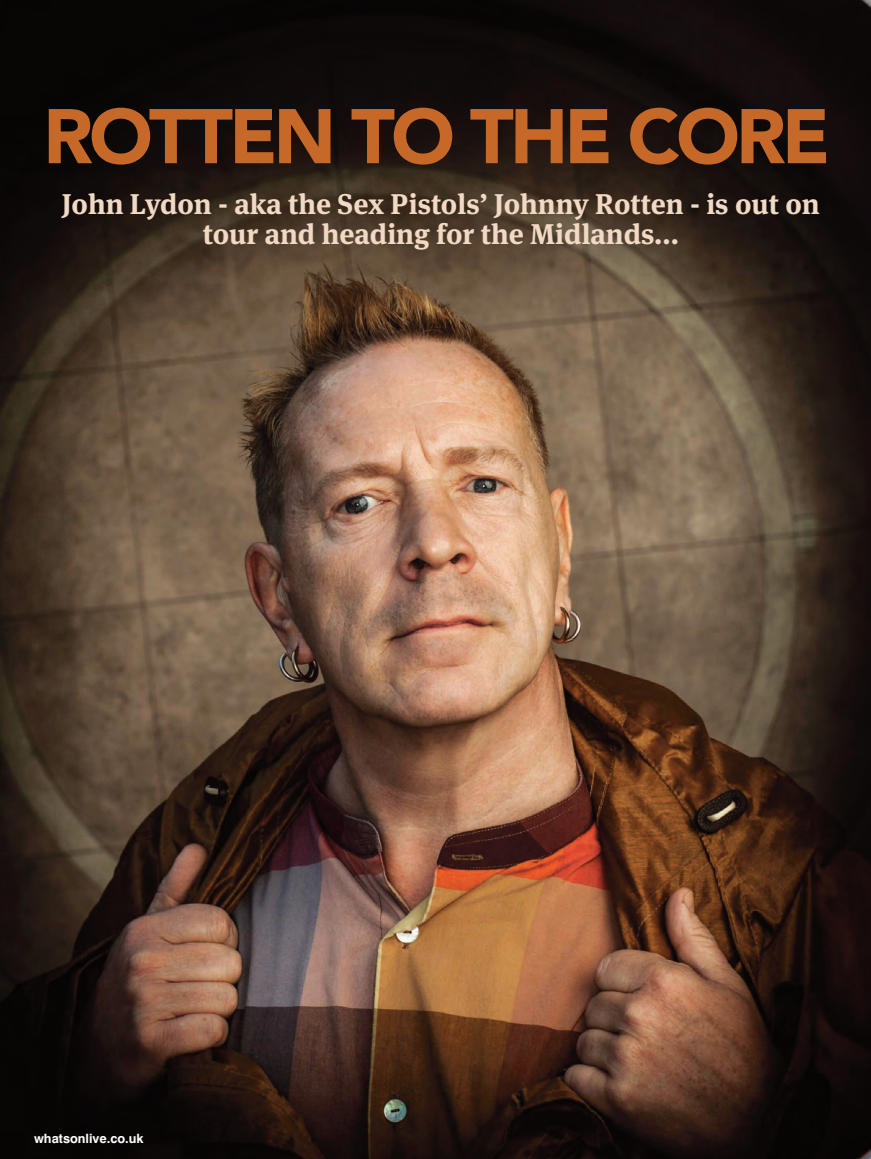
<style>
.page{position:relative;width:871px;height:1159px;background:#fff}
.page>*{position:absolute;margin:0;border:0;box-sizing:border-box;transform-origin:0 0}
.t1{font:900 76.5px "Avenir";letter-spacing:-.05em;color:#c56828}
.t2{font:700 28.5px/30px "Meta Serif";color:#f2d9c4;text-align:center}
.t3{font:700 12.9px "Swiss 721 BT";color:#fff}
</style>
<div class="page">
<img style="left:0;top:0;width:870px;height:1159px">
<p class="t1" style="left:43px;top:87px;width:788px">ROTTEN TO THE CORE</p>
<p class="t2" style="left:62px;top:192px;width:759px">John Lydon - aka the Sex Pistols’ Johnny Rotten - is out on tour and heading for the Midlands...</p>
<p class="t3" style="left:34px;top:1133px;width:111px">whatsonlive.co.uk</p>
</div>
